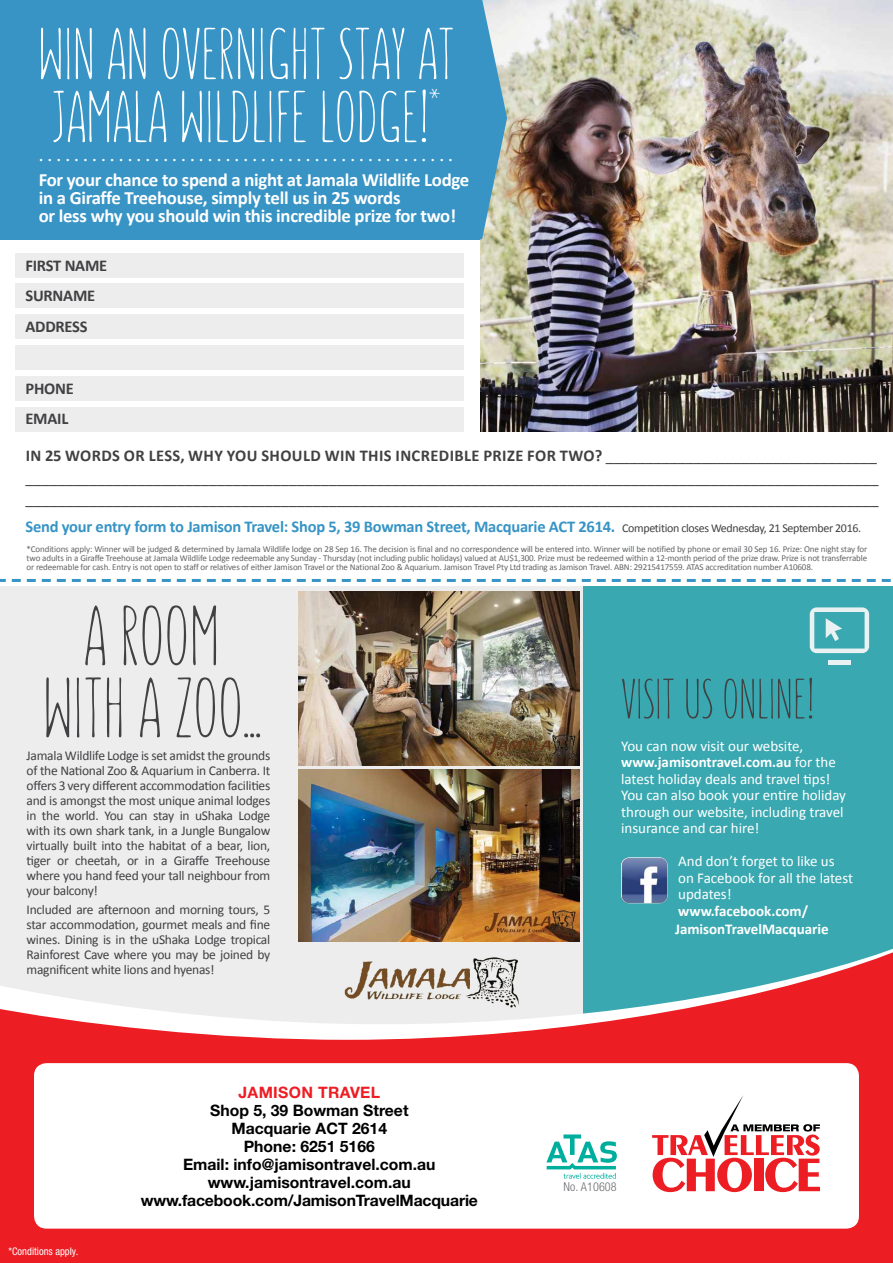
<style>
.page{position:relative;width:893px;height:1263px;background:#fff}
.page>*{position:absolute;margin:0;border:0;box-sizing:border-box;transform-origin:0 0}
.t1{font:85.5px/72px "SUNN";color:#414042;text-align:center}
.t2{font:73.5px/63px "SUNN";color:#fff}
.t3{font:57px "SUNN";color:#414042}
.t4{font:21px "Minion Pro";color:#fff}
.t5{font:700 18.75px/18px "Calibri";letter-spacing:-.015em;color:#fff}
.t6{font:16.5px/21.3px "Calibri";color:#414042;text-align:justify}
.t7{font:700 16.5px "Calibri";letter-spacing:-.015em;color:#3794c5}
.t8{font:700 16.5px/30.8px "Calibri";letter-spacing:-.015em;color:#414042}
.t9{font:700 15.75px/18px "Helvetica Neue";color:#000;text-align:center}
.t10{font:700 15.75px "Helvetica Neue";letter-spacing:.02em;color:#ed1d24}
.t11{font:15px/16.5px "Calibri";letter-spacing:-.005em;color:#fff}
.t12{font:700 15px/18px "Calibri";letter-spacing:-.005em;color:#fff}
.t13{font:13.5px/15px "Calibri";letter-spacing:-.02em;color:#414042;text-align:justify}
.t14{font:300 condensed 12.15px "Helvetica Neue";letter-spacing:.01em;color:#6d6e71}
.t15{font:condensed 10.5px "Helvetica Neue";color:#fff}
.t16{font:9px/9px "Calibri";letter-spacing:-.015em;color:#636466;text-align:justify}
.s1{font-weight:700}
.s2{font-weight:400;font-size:12px;color:#414042}
.s3{font-size:68.4px}
</style>
<div class="page">
<div style="left:15px;top:377px;width:448px;height:24px;background:#ededee"></div>
<div style="left:15px;top:345px;width:448px;height:24px;background:#ededee"></div>
<div style="left:15px;top:314px;width:448px;height:24px;background:#ededee"></div>
<div style="left:15px;top:283px;width:448px;height:25px;background:#ededee"></div>
<div style="left:15px;top:254px;width:448px;height:24px;background:#ededee"></div>
<div style="left:0;top:586px;width:585px;height:457px;background:#ededee"></div>
<div style="left:0;top:0;width:480px;height:239px;background:#3794c5"></div>
<img style="left:299px;top:770px;width:280px;height:171px">
<div style="left:584px;top:586px;width:309px;height:441px;background:#3aa8b0"></div>
<hr style="left:828px;top:660px;width:23px;height:4px;background:#e9f1f2">
<svg style="left:810px;top:607px;width:59px;height:46px"></svg>
<img style="left:621px;top:857px;width:46px;height:46px">
<div style="left:0;top:1058px;width:893px;height:205px;background:#ed1d24"></div>
<svg style="left:0;top:944px;width:893px;height:128px"></svg>
<div style="left:34px;top:1063px;width:825px;height:165px;background:#fff;border-radius:13px"></div>
<svg style="left:652px;top:1096px;width:168px;height:96px"></svg>
<svg style="left:546px;top:1134px;width:71px;height:45px"></svg>
<img style="left:299px;top:591px;width:280px;height:175px">
<img style="left:342px;top:956px;width:183px;height:54px">
<img style="left:480px;top:0;width:413px;height:432px">
<svg style="left:480px;top:0;width:27px;height:239px;background:#82b3c6"></svg>
<div style="left:15px;top:407px;width:448px;height:24px;background:#ededee"></div>
<svg style="left:0;top:579px;width:6px;height:3px"></svg>
<svg style="left:12px;top:579px;width:9px;height:3px"></svg>
<svg style="left:27px;top:579px;width:9px;height:3px"></svg>
<svg style="left:42px;top:579px;width:9px;height:3px"></svg>
<svg style="left:57px;top:579px;width:9px;height:3px"></svg>
<svg style="left:72px;top:579px;width:9px;height:3px"></svg>
<svg style="left:87px;top:579px;width:9px;height:3px"></svg>
<svg style="left:102px;top:579px;width:9px;height:3px"></svg>
<svg style="left:117px;top:579px;width:9px;height:3px"></svg>
<svg style="left:132px;top:579px;width:9px;height:3px"></svg>
<svg style="left:147px;top:579px;width:9px;height:3px"></svg>
<svg style="left:162px;top:579px;width:9px;height:3px"></svg>
<svg style="left:177px;top:579px;width:9px;height:3px"></svg>
<svg style="left:192px;top:579px;width:9px;height:3px"></svg>
<svg style="left:207px;top:579px;width:9px;height:3px"></svg>
<svg style="left:222px;top:579px;width:9px;height:3px"></svg>
<svg style="left:237px;top:579px;width:9px;height:3px"></svg>
<svg style="left:252px;top:579px;width:9px;height:3px"></svg>
<svg style="left:267px;top:579px;width:9px;height:3px"></svg>
<svg style="left:282px;top:579px;width:9px;height:3px"></svg>
<svg style="left:297px;top:579px;width:9px;height:3px"></svg>
<svg style="left:312px;top:579px;width:9px;height:3px"></svg>
<svg style="left:327px;top:579px;width:9px;height:3px"></svg>
<svg style="left:342px;top:579px;width:9px;height:3px"></svg>
<svg style="left:357px;top:579px;width:9px;height:3px"></svg>
<svg style="left:372px;top:579px;width:9px;height:3px"></svg>
<svg style="left:387px;top:579px;width:9px;height:3px"></svg>
<svg style="left:402px;top:579px;width:9px;height:3px"></svg>
<svg style="left:417px;top:579px;width:9px;height:3px"></svg>
<svg style="left:432px;top:579px;width:9px;height:3px"></svg>
<svg style="left:447px;top:579px;width:9px;height:3px"></svg>
<svg style="left:462px;top:579px;width:9px;height:3px"></svg>
<svg style="left:477px;top:579px;width:9px;height:3px"></svg>
<svg style="left:492px;top:579px;width:9px;height:3px"></svg>
<svg style="left:507px;top:579px;width:9px;height:3px"></svg>
<svg style="left:522px;top:579px;width:9px;height:3px"></svg>
<svg style="left:537px;top:579px;width:9px;height:3px"></svg>
<svg style="left:552px;top:579px;width:9px;height:3px"></svg>
<svg style="left:567px;top:579px;width:9px;height:3px"></svg>
<svg style="left:582px;top:579px;width:9px;height:3px"></svg>
<svg style="left:597px;top:579px;width:9px;height:3px"></svg>
<svg style="left:612px;top:579px;width:9px;height:3px"></svg>
<svg style="left:627px;top:579px;width:9px;height:3px"></svg>
<svg style="left:642px;top:579px;width:9px;height:3px"></svg>
<svg style="left:657px;top:579px;width:9px;height:3px"></svg>
<svg style="left:672px;top:579px;width:9px;height:3px"></svg>
<svg style="left:687px;top:579px;width:9px;height:3px"></svg>
<svg style="left:702px;top:579px;width:9px;height:3px"></svg>
<svg style="left:717px;top:579px;width:9px;height:3px"></svg>
<svg style="left:732px;top:579px;width:9px;height:3px"></svg>
<svg style="left:747px;top:579px;width:9px;height:3px"></svg>
<svg style="left:762px;top:579px;width:9px;height:3px"></svg>
<svg style="left:777px;top:579px;width:9px;height:3px"></svg>
<svg style="left:792px;top:579px;width:9px;height:3px"></svg>
<svg style="left:807px;top:579px;width:9px;height:3px"></svg>
<svg style="left:822px;top:579px;width:9px;height:3px"></svg>
<svg style="left:837px;top:579px;width:9px;height:3px"></svg>
<svg style="left:852px;top:579px;width:9px;height:3px"></svg>
<svg style="left:867px;top:579px;width:9px;height:3px"></svg>
<svg style="left:882px;top:579px;width:9px;height:3px"></svg>
<h2 class="t2" style="left:38px;top:22px;width:418px">WIN AN OVERNIGHT STAY AT<br>JAMALA WILDLIFE LODGE!<sup>*</sup></h2>
<h3 class="t5" style="left:39px;top:171px;width:432px">For your chance to spend a night at Jamala Wildlife Lodge in a Giraffe Treehouse, simply tell us in 25 words<br>or less why you should win this incredible prize for two!</h3>
<h3 class="t4" style="left:39px;top:140px;width:416px">...............................................</h3>
<h3 class="t8" style="left:26px;top:250px;width:83px">FIRST NAME<br>SURNAME<br>ADDRESS</h3>
<h3 class="t8" style="left:26px;top:373px;width:50px">PHONE<br>EMAIL</h3>
<p class="t6" style="left:26px;top:445px;width:854px"><span class="s1">IN 25 WORDS OR LESS, WHY YOU SHOULD WIN THIS INCREDIBLE PRIZE FOR TWO?</span> __________________________________ ___________________________________________________________________________________________________________ ___________________________________________________________________________________________________________</p>
<h3 class="t7" style="left:26px;top:516px;width:837px">Send your entry form to Jamison Travel: Shop 5, 39 Bowman Street, Macquarie ACT 2614. <span class="s2">Competition closes Wednesday, 21 September 2016.</span></h3>
<p class="t16" style="left:27px;top:544px;width:842px">*Conditions apply: Winner will be judged &amp; determined by Jamala Wildlife lodge on 28 Sep 16. The decision is final and no correspondence will be entered into. Winner will be notified by phone or email 30 Sep 16. Prize: One night stay for two adults in a Giraffe Treehouse at Jamala Wildlife Lodge redeemable any Sunday - Thursday (not including public holidays) valued at AU$1,300. Prize must be redeemed within a 12-month period of the prize draw. Prize is not transferrable or redeemable for cash. Entry is not open to staff or relatives of either Jamison Travel or the National Zoo &amp; Aquarium. Jamison Travel Pty Ltd trading as Jamison Travel. ABN: 29215417559. ATAS accreditation number A10608.</p>
<h1 class="t1" style="left:42px;top:600px;width:220px">A ROOM<br>WITH A ZOO<span class="s3">...</span></h1>
<p class="t13" style="left:27px;top:748px;width:245px">Jamala Wildlife Lodge is set amidst the grounds of the National Zoo &amp; Aquarium in Canberra. It offers 3 very different accommodation facilities and is amongst the most unique animal lodges in the world. You can stay in uShaka Lodge with its own shark tank, in a Jungle Bungalow virtually built into the habitat of a bear, lion, tiger or cheetah, or in a Giraffe Treehouse where you hand feed your tall neighbour from your balcony!</p>
<h3 class="t13" style="left:27px;top:902px;width:245px">Included are afternoon and morning tours, 5 star accommodation, gourmet meals and fine wines. Dining is in the uShaka Lodge tropical Rainforest Cave where you may be joined by magnificent white lions and hyenas!</h3>
<p class="t15" style="left:9px;top:1245px;width:71px">*Conditions apply.</p>
<h3 class="t10" style="left:239px;top:1082px;width:143px">JAMISON TRAVEL</h3>
<h3 class="t9" style="left:141px;top:1101px;width:339px">Shop 5, 39 Bowman Street<br>Macquarie ACT 2614<br>Phone: 6251 5166<br>Email: info@jamisontravel.com.au www.jamisontravel.com.au www.facebook.com/JamisonTravelMacquarie</h3>
<h3 class="t3" style="left:621px;top:668px;width:195px">VISIT US ONLINE!</h3>
<h3 class="t11" style="left:621px;top:738px;width:226px">You can now visit our website, <span class="s1">www.jamisontravel.com.au</span> for the latest holiday deals and travel tips!<br>You can also book your entire holiday through our website, including travel insurance and car hire!</h3>
<h3 class="t11" style="left:678px;top:853px;width:176px">And don’t forget to like us on Facebook for all the latest updates!</h3>
<h3 class="t12" style="left:675px;top:902px;width:155px">www.facebook.com/<br>JamisonTravelMacquarie</h3>
<h3 class="t14" style="left:564px;top:1180px;width:55px">No. A10608</h3>
</div>
